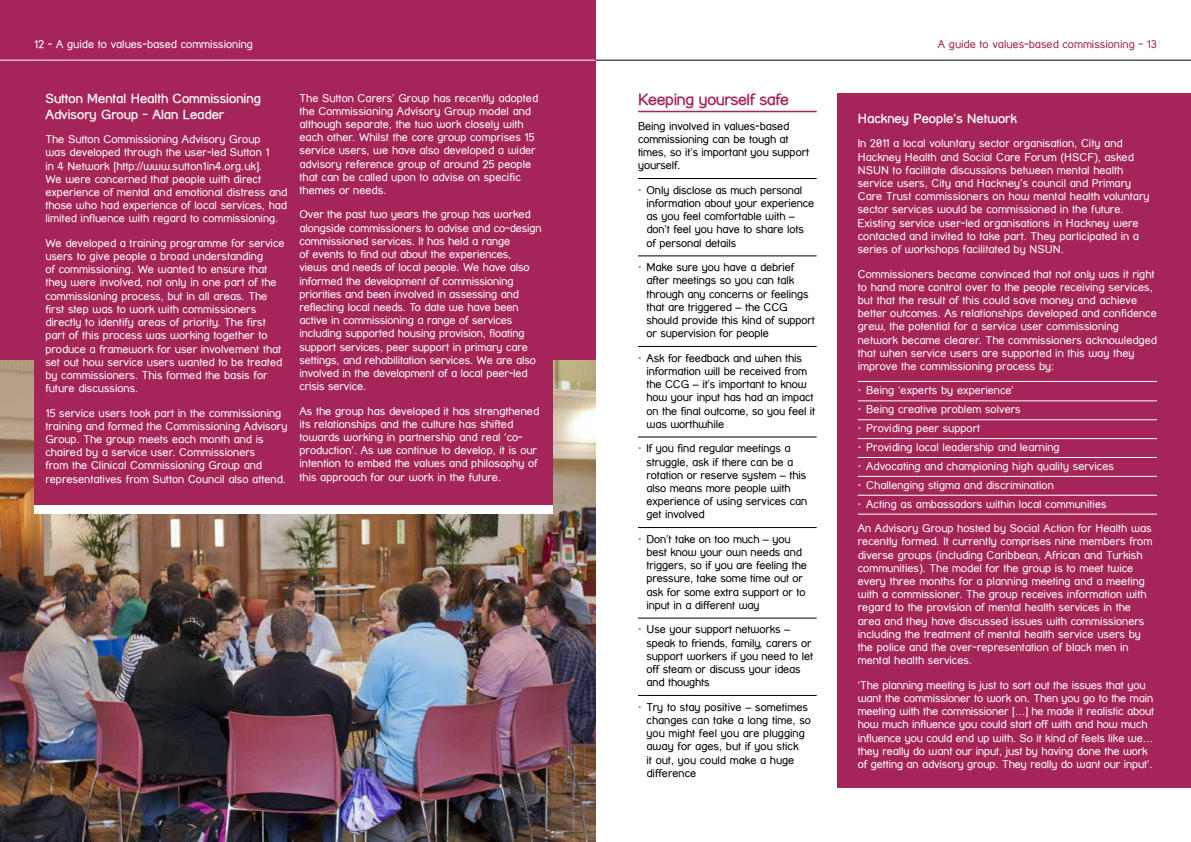
<style>
.page{position:relative;width:1191px;height:842px;background:#fff}
.page>*{position:absolute;margin:0;border:0;box-sizing:border-box;transform-origin:0 0}
.t1{font:700 16px "Street Corner";letter-spacing:-.025em;color:#a52559}
.t2{font:700 13px/15.6px "Street Corner";color:#fff}
.t3{font:11px/13.2px "Street Corner";color:#fff}
.t4{font:11px/13.2px "Street Corner";letter-spacing:-.01em;color:#000}
.t5{font:11px "Street Corner";color:#a52559}
.s1{color:#a52559}
</style>
<div class="page">
<div style="left:0;top:0;width:595px;height:473px;background:#a52559"></div>
<img style="left:0;top:360px;width:595px;height:482px">
<div style="left:838px;top:94px;width:353px;height:694px;background:#a52559"></div>
<hr style="left:857px;top:381px;width:300px;height:1px;background:#fff">
<hr style="left:857px;top:401px;width:300px;height:1px;background:#fff">
<hr style="left:857px;top:420px;width:300px;height:1px;background:#fff">
<hr style="left:857px;top:438px;width:300px;height:1px;background:#fff">
<hr style="left:857px;top:457px;width:300px;height:1px;background:#fff">
<hr style="left:857px;top:476px;width:300px;height:1px;background:#fff">
<hr style="left:857px;top:495px;width:300px;height:1px;background:#fff">
<hr style="left:857px;top:514px;width:300px;height:1px;background:#fff">
<hr style="left:638px;top:111px;width:178px;height:1px;background:#a52559">
<hr style="left:638px;top:178px;width:178px;height:1px;background:#000">
<hr style="left:638px;top:256px;width:178px;height:1px;background:#000">
<hr style="left:638px;top:346px;width:178px;height:1px;background:#000">
<hr style="left:638px;top:437px;width:178px;height:1px;background:#000">
<hr style="left:638px;top:527px;width:178px;height:1px;background:#000">
<hr style="left:638px;top:618px;width:178px;height:1px;background:#000">
<hr style="left:638px;top:695px;width:178px;height:1px;background:#000">
<div style="left:34px;top:94px;width:519px;height:411px;background:#a52559"></div>
<div style="left:34px;top:505px;width:519px;height:9px;background:#fff"></div>
<hr style="left:595px;top:60px;width:596px;height:1px;background:#000">
<hr style="left:0;top:60px;width:595px;height:1px;background:#fff">
<p class="t3" style="left:34px;top:37px;width:220px">12 - A guide to values-based commissioning</p>
<p class="t5" style="left:938px;top:38px;width:220px">A guide to values-based commissioning - 13</p>
<p class="t2" style="left:45px;top:91px;width:217px">Sutton Mental Health Commissioning<br>Advisory Group - Alan Leader</p>
<p class="t3" style="left:45px;top:133px;width:243px">The Sutton Commissioning Advisory Group<br>was developed through the user-led Sutton 1<br>in 4 Network [http://www.sutton1in4.org.uk].<br>We were concerned that people with direct experience of mental and emotional distress and those who had experience of local services, had limited influence with regard to commissioning.</p>
<p class="t3" style="left:45px;top:236px;width:241px">We developed a training programme for service users to give people a broad understanding<br>of commissioning. We wanted to ensure that they were involved, not only in one part of the commissioning process, but in all areas. The first step was to work with commissioners directly to identify areas of priority. The first part of this process was working together to produce a framework for user involvement that set out how service users wanted to be treated by commissioners. This formed the basis for future discussions.</p>
<p class="t3" style="left:45px;top:406px;width:244px">15 service users took part in the commissioning training and formed the Commissioning Advisory Group. The group meets each month and is chaired by a service user. Commissioners<br>from the Clinical Commissioning Group and representatives from Sutton Council also attend.</p>
<p class="t3" style="left:299px;top:91px;width:240px">The Sutton Carers’ Group has recently adopted the Commissioning Advisory Group model and although separate, the two work closely with each other. Whilst the core group comprises 15 service users, we have also developed a wider advisory reference group of around 25 people that can be called upon to advise on specific themes or needs.</p>
<p class="t3" style="left:299px;top:208px;width:243px">Over the past two years the group has worked alongside commissioners to advise and co-design commissioned services. It has held a range<br>of events to find out about the experiences, views and needs of local people. We have also informed the development of commissioning priorities and been involved in assessing and reflecting local needs. To date we have been active in commissioning a range of services including supported housing provision, floating support services, peer support in primary care settings, and rehabilitation services. We are also involved in the development of a local peer-led crisis service.</p>
<p class="t3" style="left:299px;top:404px;width:241px">As the group has developed it has strengthened its relationships and the culture has shifted towards working in partnership and real ‘co&shy;production’. As we continue to develop, it is our intention to embed the values and philosophy of this approach for our work in the future.</p>
<h1 class="t1" style="left:638px;top:90px;width:152px">Keeping yourself safe</h1>
<p class="t4" style="left:638px;top:119px;width:172px">Being involved in values-based commissioning can be tough at times, so it’s important you support yourself.</p>
<p class="t4" style="left:646px;top:183px;width:169px;text-indent:-9px"><span class="s1">•</span> Only disclose as much personal information about your experience as you feel comfortable with – don’t feel you have to share lots of personal details</p>
<p class="t4" style="left:646px;top:261px;width:170px;text-indent:-9px"><span class="s1">•</span> Make sure you have a debrief after meetings so you can talk through any concerns or feelings that are triggered – the CCG should provide this kind of support or supervision for people</p>
<p class="t4" style="left:646px;top:351px;width:170px;text-indent:-9px"><span class="s1">•</span> Ask for feedback and when this information will be received from the CCG – it’s important to know how your input has had an impact on the final outcome, so you feel it was worthwhile</p>
<p class="t4" style="left:646px;top:442px;width:162px;text-indent:-9px"><span class="s1">•</span> If you find regular meetings a struggle, ask if there can be a rotation or reserve system – this also means more people with experience of using services can get involved</p>
<p class="t4" style="left:646px;top:532px;width:162px;text-indent:-9px"><span class="s1">•</span> Don’t take on too much – you best know your own needs and triggers, so if you are feeling the pressure, take some time out or ask for some extra support or to input in a different way</p>
<p class="t4" style="left:646px;top:623px;width:168px;text-indent:-9px"><span class="s1">•</span> Use your support networks – speak to friends, family, carers or support workers if you need to let off steam or discuss your ideas and thoughts</p>
<p class="t4" style="left:646px;top:700px;width:166px;text-indent:-9px"><span class="s1">•</span> Try to stay positive – sometimes changes can take a long time, so you might feel you are plugging away for ages, but if you stick<br>it out, you could make a huge difference</p>
<p class="t2" style="left:857px;top:110px;width:161px">Hackney People’s Network</p>
<p class="t3" style="left:857px;top:137px;width:293px">In 2011 a local voluntary sector organisation, City and Hackney Health and Social Care Forum (HSCF), asked NSUN to facilitate discussions between mental health service users, City and Hackney’s council and Primary Care Trust commissioners on how mental health voluntary sector services would be commissioned in the future.<br>Existing service user-led organisations in Hackney were contacted and invited to take part. They participated in a series of workshops facilitated by NSUN.</p>
<p class="t3" style="left:857px;top:267px;width:301px">Commissioners became convinced that not only was it right to hand more control over to the people receiving services, but that the result of this could save money and achieve better outcomes. As relationships developed and confidence grew, the potential for a service user commissioning network became clearer. The commissioners acknowledged that when service users are supported in this way they improve the commissioning process by:</p>
<p class="t3" style="left:857px;top:384px;width:158px">• Being ‘experts by experience’</p>
<p class="t3" style="left:857px;top:403px;width:164px">• Being creative problem solvers</p>
<p class="t3" style="left:857px;top:422px;width:124px">• Providing peer support</p>
<p class="t3" style="left:857px;top:441px;width:203px">• Providing local leadership and learning</p>
<p class="t3" style="left:857px;top:459px;width:258px">• Advocating and championing high quality services</p>
<p class="t3" style="left:857px;top:478px;width:197px">• Challenging stigma and discrimination</p>
<p class="t3" style="left:857px;top:497px;width:250px">• Acting as ambassadors within local communities</p>
<p class="t3" style="left:857px;top:522px;width:296px">An Advisory Group hosted by Social Action for Health was recently formed. It currently comprises nine members from diverse groups (including Caribbean, African and Turkish communities). The model for the group is to meet twice every three months for a planning meeting and a meeting with a commissioner. The group receives information with regard to the provision of mental health services in the area and they have discussed issues with commissioners including the treatment of mental health service users by the police and the over-representation of black men in mental health services.</p>
<p class="t3" style="left:857px;top:678px;width:298px">‘The planning meeting is just to sort out the issues that you want the commissioner to work on. Then you go to the main meeting with the commissioner […] he made it realistic about how much influence you could start off with and how much influence you could end up with. So it kind of feels like we… they really do want our input, just by having done the work of getting an advisory group. They really do want our input’.</p>
</div>
